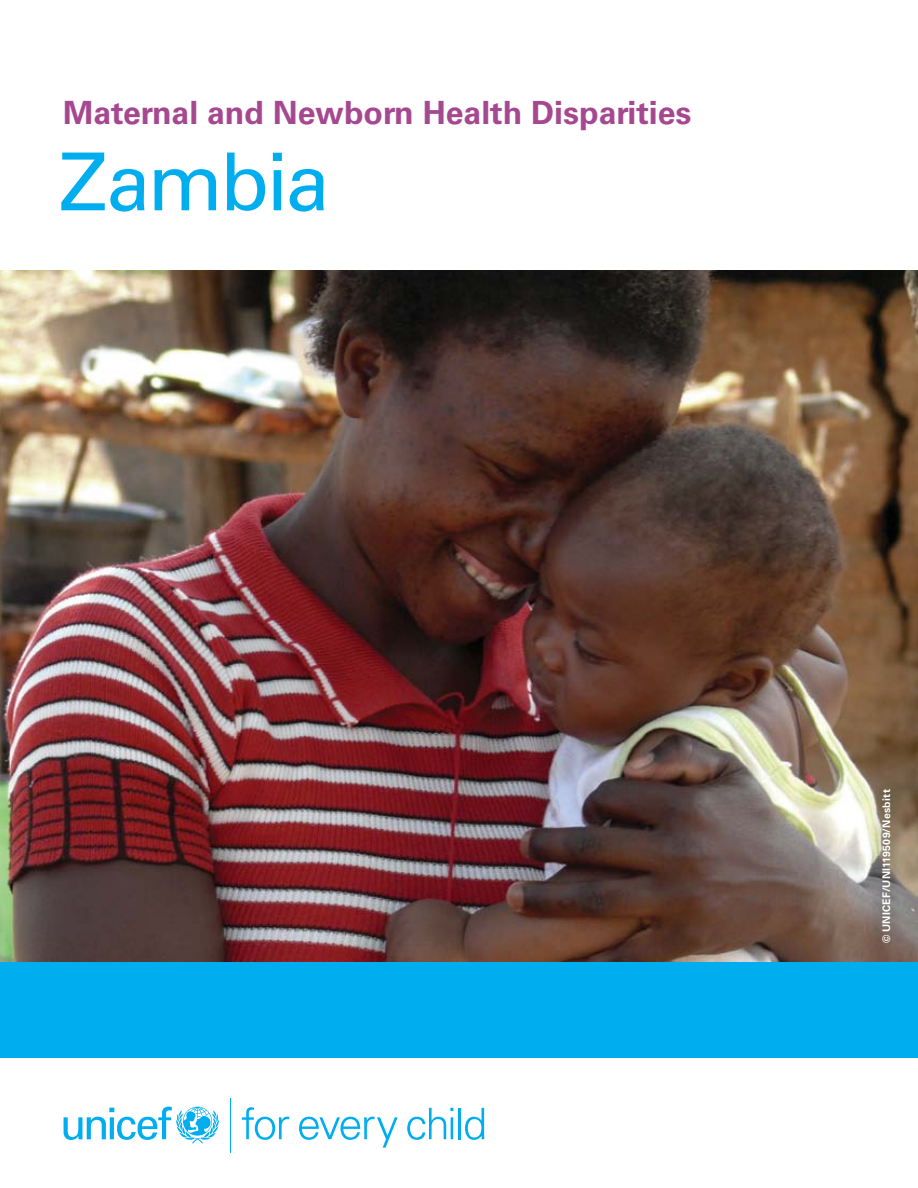
<style>
.page{position:relative;width:918px;height:1188px;background:#fff}
.page>*{position:absolute;margin:0;border:0;box-sizing:border-box;transform-origin:0 0}
.t1{font:79.95px "Univers LT Std";letter-spacing:-.035em;color:#00aeef}
.t2{font:700 31.95px "Univers LT Std";color:#a54890}
.t3{font:700 10.5px "Univers LT Std";letter-spacing:.03em;color:#fff}
</style>
<div class="page">
<img style="left:0;top:270px;width:918px;height:692px">
<div style="left:0;top:962px;width:918px;height:95px;background:#00aeef"></div>
<div style="left:867px;top:775px;width:38px;height:182px;background:#000;opacity:.75"></div>
<svg style="left:64px;top:1107px;width:155px;height:37px"></svg>
<svg style="left:242px;top:1107px;width:47px;height:33px"></svg>
<svg style="left:299px;top:1117px;width:99px;height:31px"></svg>
<svg style="left:407px;top:1108px;width:46px;height:32px"></svg>
<hr style="left:458px;top:1108px;width:3px;height:31px;background:#00aeef">
<svg style="left:465px;top:1108px;width:19px;height:32px"></svg>
<hr style="left:230px;top:1099px;width:1px;height:54px;background:#00aeef">
<p class="t2" style="left:63px;top:94px;width:630px">Maternal and Newborn Health Disparities</p>
<h1 class="t1" style="left:59px;top:135px;width:273px">Zambia</h1>
<p class="t3" style="left:880px;top:943px;width:156px;rotate:-90deg">© UNICEF/UNI119509/Nesbitt</p>
</div>
